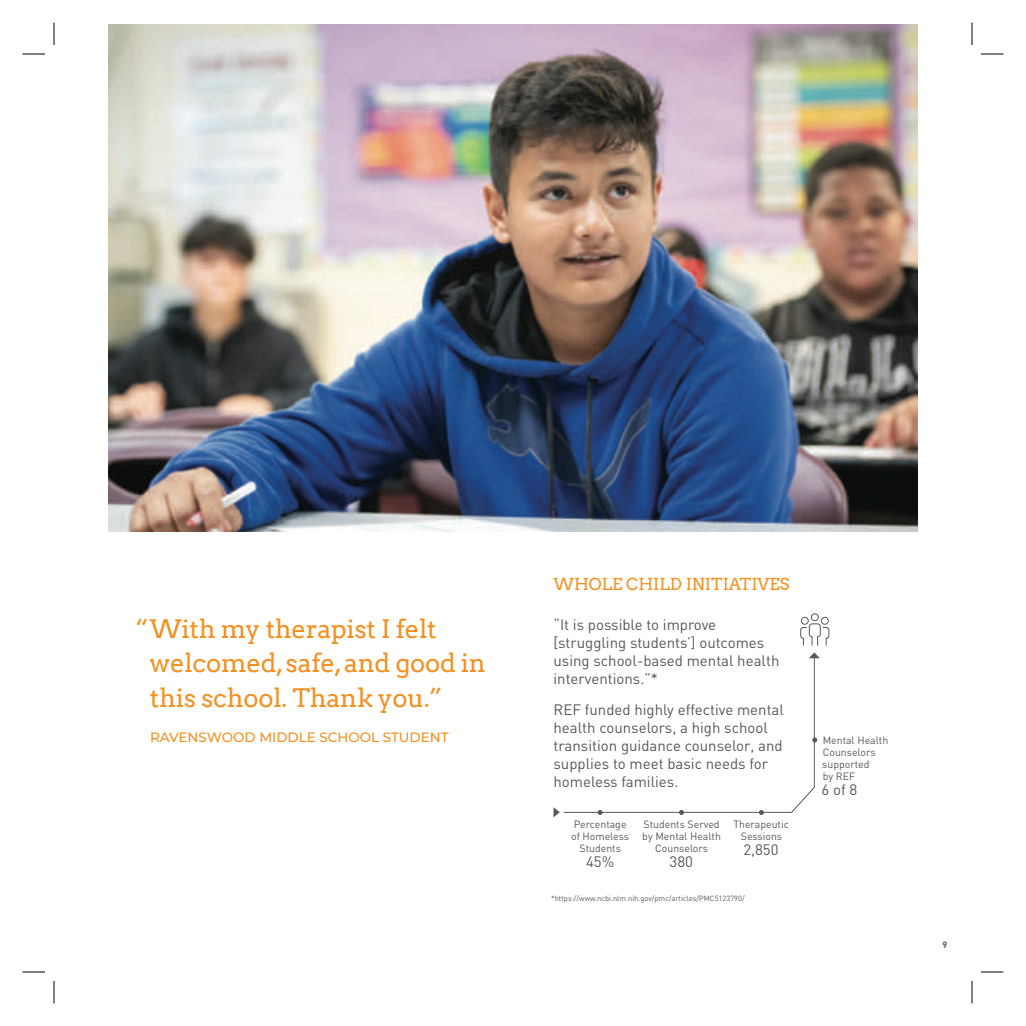
<style>
.page{position:relative;width:1026px;height:1026px;background:#fff}
.page>*{position:absolute;margin:0;border:0;box-sizing:border-box;transform-origin:0 0}
.t1{font:25.5px/34.5px "Arvo";letter-spacing:-.01em;color:#f49020}
.t2{font:16.5px "Arvo";color:#f49020}
.t3{font:15px/18px "DIN";color:#57585a}
.t4{font:500 13.5px "Montserrat";color:#f49020}
.t5{font:10.5px/12px "DIN";color:#57585a;text-align:center}
.t6{font:700 9px "DIN";color:#57585a}
.t7{font:7.5px "DIN";color:#57585a}
</style>
<div class="page">
<img style="left:108px;top:25px;width:810px;height:506px">
<svg style="left:554px;top:652px;width:266px;height:165px"></svg>
<svg style="left:800px;top:613px;width:30px;height:33px"></svg>
<svg style="left:22px;top:54px;width:23px;height:1px"></svg>
<svg style="left:981px;top:54px;width:23px;height:1px"></svg>
<svg style="left:22px;top:972px;width:23px;height:1px"></svg>
<svg style="left:981px;top:972px;width:23px;height:1px"></svg>
<svg style="left:54px;top:22px;width:1px;height:23px"></svg>
<svg style="left:54px;top:981px;width:1px;height:23px"></svg>
<svg style="left:972px;top:22px;width:1px;height:23px"></svg>
<svg style="left:972px;top:981px;width:1px;height:23px"></svg>
<h1 class="t1" style="left:150px;top:611px;width:337px;text-indent:-15px">“With my therapist I felt welcomed, safe, and good in this school. Thank you.”</h1>
<p class="t4" style="left:150px;top:729px;width:300px">RAVENSWOOD MIDDLE SCHOOL STUDENT</p>
<p class="t2" style="left:554px;top:574px;width:238px">WHOLE CHILD INITIATIVES</p>
<p class="t3" style="left:554px;top:615px;width:227px">“It is possible to improve [struggling students’] outcomes using school-based mental health interventions.”*</p>
<p class="t3" style="left:554px;top:701px;width:232px">REF funded highly effective mental health counselors, a high school transition guidance counselor, and supplies to meet basic needs for homeless families.</p>
<p class="t5" style="left:642px;top:818px;width:80px">Students Served by Mental Health<br>Counselors</p>
<p class="t3" style="left:670px;top:852px;width:25px">380</p>
<p class="t5" style="left:733px;top:818px;width:57px">Therapeutic<br>Sessions</p>
<p class="t3" style="left:743px;top:840px;width:37px">2,850</p>
<p class="t5" style="left:571px;top:818px;width:59px">Percentage of Homeless<br>Students</p>
<p class="t3" style="left:586px;top:852px;width:30px">45%</p>
<p class="t7" style="left:551px;top:894px;width:195px">*https://www.ncbi.nlm.nih.gov/pmc/articles/PMC5123790/</p>
<p class="t5" style="left:822px;top:734px;width:68px;text-align:left">Mental Health<br>Counselors supported<br>by REF</p>
<p class="t3" style="left:822px;top:780px;width:37px">6 of 8</p>
<p class="t6" style="left:943px;top:939px;width:6px">9</p>
</div>
